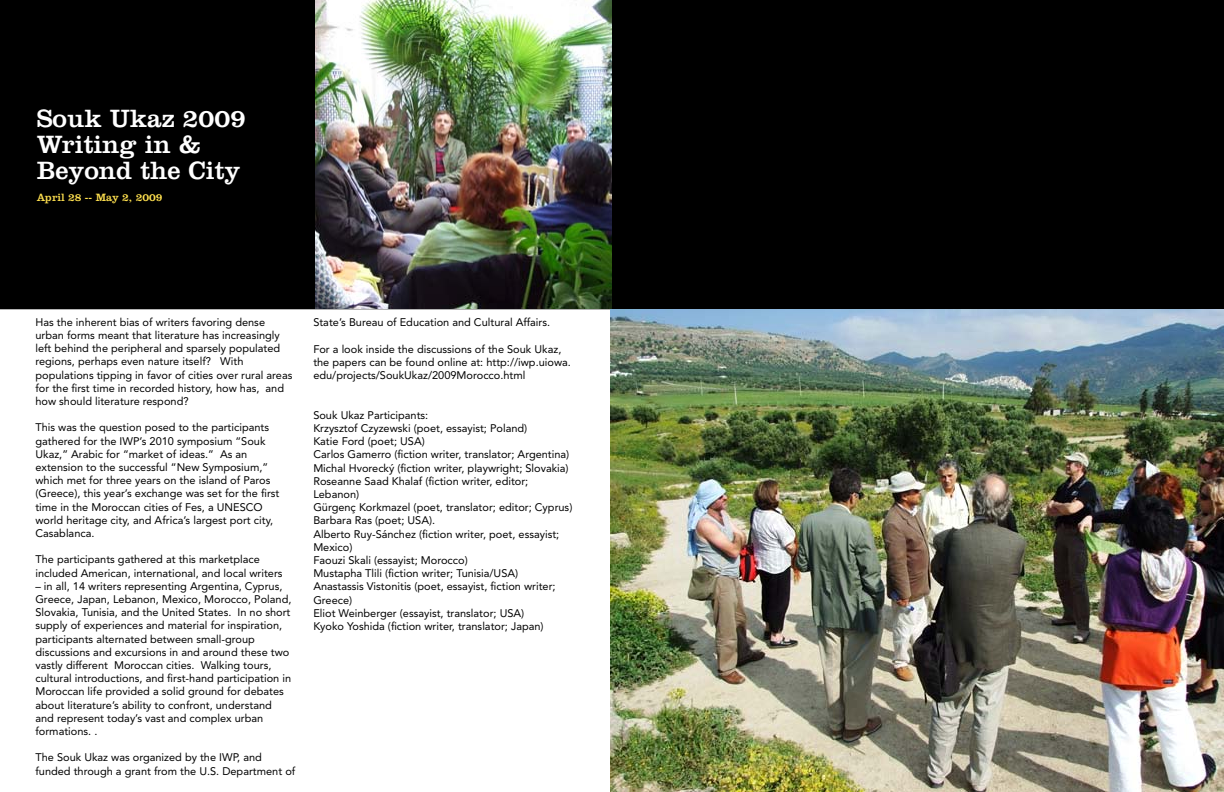
<style>
.page{position:relative;width:1224px;height:792px;background:#fff}
.page>*{position:absolute;margin:0;border:0;box-sizing:border-box;transform-origin:0 0}
.t1{font:26px/26px "Clarendon LT Std";color:#fff}
.t2{font:11px/13.2px "Avenir LT Std";color:#000}
.t3{font:11px "Clarendon LT Std";color:#ffe14f}
</style>
<div class="page">
<div style="left:0;top:0;width:1224px;height:309px;background:#000"></div>
<img style="left:315px;top:0;width:297px;height:308px">
<img style="left:611px;top:309px;width:613px;height:483px">
<h1 class="t1" style="left:37px;top:106px;width:211px">Souk Ukaz 2009<br>Writing in &amp;<br>Beyond the City</h1>
<p class="t3" style="left:37px;top:191px;width:127px">April 28 -- May 2, 2009</p>
<p class="t2" style="left:35px;top:315px;width:259px">Has the inherent bias of writers favoring dense urban forms meant that literature has increasingly left behind the peripheral and sparsely populated regions, perhaps even nature itself? With populations tipping in favor of cities over rural areas for the first time in recorded history, how has, and how should literature respond?</p>
<p class="t2" style="left:35px;top:421px;width:245px">This was the question posed to the participants gathered for the IWP’s 2010 symposium “Souk Ukaz,” Arabic for “market of ideas.” As an extension to the successful “New Symposium,” which met for three years on the island of Paros (Greece), this year’s exchange was set for the first time in the Moroccan cities of Fes, a UNESCO world heritage city, and Africa’s largest port city, Casablanca.</p>
<p class="t2" style="left:35px;top:553px;width:249px">The participants gathered at this marketplace included American, international, and local writers</p>
<p class="t2" style="left:35px;top:579px;width:258px">– in all, 14 writers representing Argentina, Cyprus, Greece, Japan, Lebanon, Mexico, Morocco, Poland, Slovakia, Tunisia, and the United States. In no short supply of experiences and material for inspiration, participants alternated between small-group discussions and excursions in and around these two vastly different Moroccan cities. Walking tours, cultural introductions, and first-hand participation in Moroccan life provided a solid ground for debates about literature’s ability to confront, understand and represent today’s vast and complex urban formations. .</p>
<p class="t2" style="left:35px;top:751px;width:261px">The Souk Ukaz was organized by the IWP, and funded through a grant from the U.S. Department of</p>
<p class="t2" style="left:313px;top:316px;width:238px">State’s Bureau of Education and Cultural Affairs.</p>
<p class="t2" style="left:313px;top:342px;width:259px">For a look inside the discussions of the Souk Ukaz, the papers can be found online at: http://iwp.uiowa. edu/projects/SoukUkaz/2009Morocco.html</p>
<p class="t2" style="left:313px;top:408px;width:261px">Souk Ukaz Participants:<br>Krzysztof Czyzewski (poet, essayist; Poland)<br>Katie Ford (poet; USA)<br>Carlos Gamerro (fiction writer, translator; Argentina)<br>Michal Hvorecký (fiction writer, playwright; Slovakia)<br>Roseanne Saad Khalaf (fiction writer, editor; Lebanon)<br>Gürgenç Korkmazel (poet, translator; editor; Cyprus)<br>Barbara Ras (poet; USA).<br>Alberto Ruy-Sánchez (fiction writer, poet, essayist; Mexico)<br>Faouzi Skali (essayist; Morocco)<br>Mustapha Tlili (fiction writer; Tunisia/USA)<br>Anastassis Vistonitis (poet, essayist, fiction writer; Greece)<br>Eliot Weinberger (essayist, translator; USA)<br>Kyoko Yoshida (fiction writer, translator; Japan)</p>
</div>
